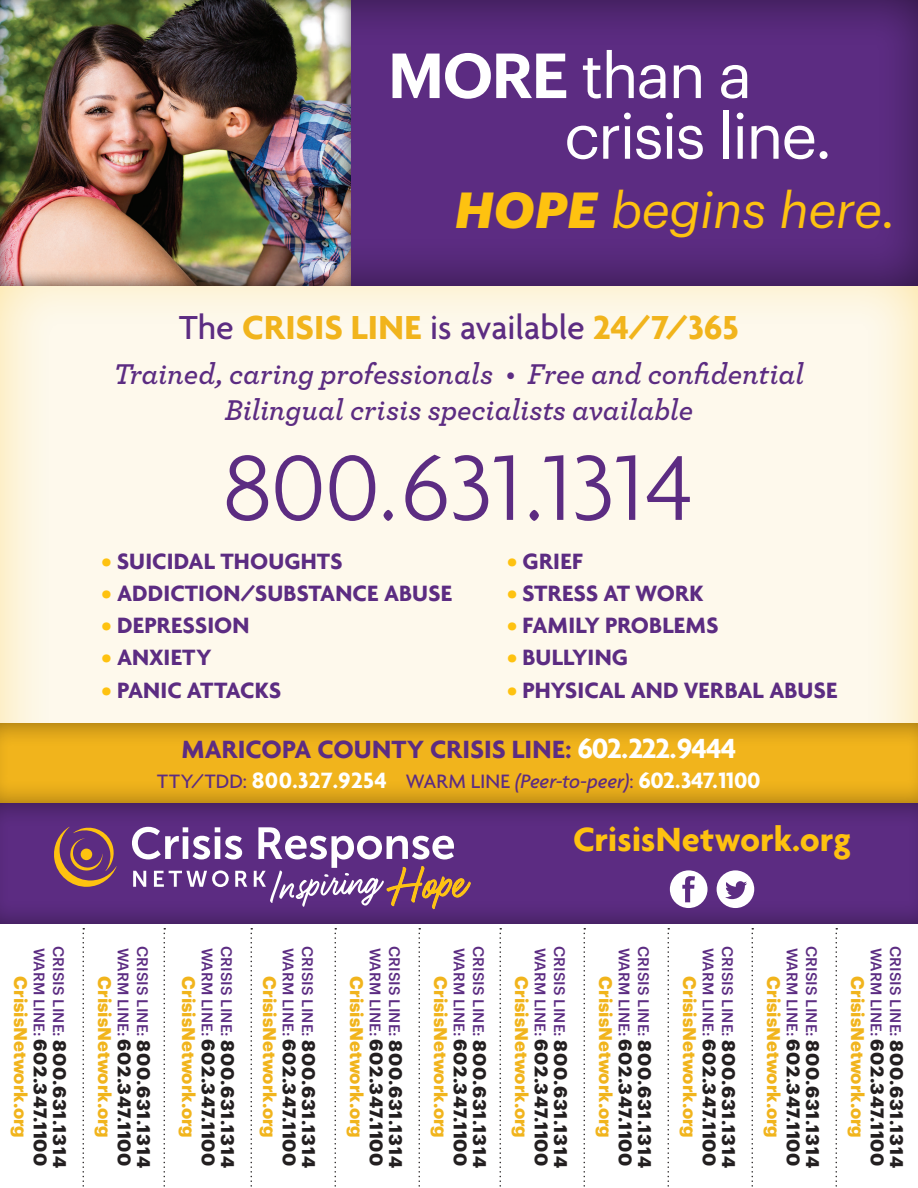
<style>
.page{position:relative;width:918px;height:1188px;background:#fff}
.page>*{position:absolute;margin:0;border:0;box-sizing:border-box;transform-origin:0 0}
.t1{font:300 99.9px "Agenda";letter-spacing:.005em;color:#5c2c82}
.t2{font:62.25px/60.8px "Graphik";letter-spacing:-.03em;color:#fff}
.t3{font:italic 49.65px "Graphik";color:#fec210}
.t4{font:700 36.3px "Agenda";color:#fec210}
.t5{font:700 36px "Agenda";letter-spacing:.01em;color:#f1b41c}
.t6{font:italic 600 30px/36px "Archer";letter-spacing:-.005em;color:#5c2c82;text-align:center}
.t7{font:700 27px "Agenda";letter-spacing:.01em;color:#5c2c82}
.t8{font:700 24px "Agenda";letter-spacing:.005em;color:#5c2c82}
.t9{font:700 24px "Agenda";letter-spacing:.005em;color:#fff}
.t10{font:700 18px/19.5px "Graphik";letter-spacing:.01em;color:#231f20;text-align:center}
.s1{font-weight:600}
.s2{font-weight:700}
.s3{font-weight:500;color:#5c2c82}
.s4{color:#fec210}
.s5{font-size:30px;color:#fff}
.s6{font-weight:500;font-size:21px;color:#5c2c82}
.s7{font-weight:500;font-style:italic;font-size:21px;color:#5c2c82}
.s8{font-weight:500;font-size:15px;color:#5c2c82}
.s9{color:#f1b41c}
</style>
<div class="page">
<svg style="left:82px;top:928px;width:2px;height:259px"></svg>
<svg style="left:164px;top:928px;width:1px;height:259px"></svg>
<svg style="left:250px;top:928px;width:2px;height:259px"></svg>
<svg style="left:334px;top:928px;width:2px;height:259px"></svg>
<svg style="left:418px;top:928px;width:2px;height:259px"></svg>
<svg style="left:500px;top:928px;width:1px;height:259px"></svg>
<svg style="left:584px;top:928px;width:1px;height:259px"></svg>
<svg style="left:668px;top:928px;width:1px;height:259px"></svg>
<svg style="left:752px;top:928px;width:1px;height:259px"></svg>
<svg style="left:836px;top:928px;width:1px;height:259px"></svg>
<div style="left:0;top:254px;width:918px;height:574px;background:#fec210;opacity:.5"></div>
<div style="left:0;top:719px;width:918px;height:86px;background:#231f20;opacity:.5"></div>
<div style="left:0;top:799px;width:918px;height:126px;background:#231f20;opacity:.5"></div>
<div style="left:670px;top:870px;width:38px;height:38px;background:#fff;border-radius:50%"></div>
<svg style="left:682px;top:876px;width:13px;height:26px"></svg>
<div style="left:717px;top:870px;width:37px;height:38px;background:#fff;border-radius:50%"></div>
<svg style="left:725px;top:881px;width:22px;height:18px"></svg>
<svg style="left:133px;top:871px;width:13px;height:16px"></svg>
<svg style="left:154px;top:870px;width:75px;height:17px"></svg>
<svg style="left:235px;top:871px;width:12px;height:16px"></svg>
<svg style="left:132px;top:827px;width:110px;height:32px"></svg>
<svg style="left:254px;top:827px;width:217px;height:82px"></svg>
<svg style="left:52px;top:826px;width:65px;height:61px"></svg>
<div style="left:0;top:0;width:918px;height:286px;background:#231f20;opacity:.75"></div>
<div style="left:0;top:0;width:352px;height:288px;background:#231f20;opacity:.8"></div>
<h2 class="t2" style="left:564px;top:40px;width:269px;text-indent:-177px"><span class="s1">MORE</span> than a crisis line.</h2>
<h3 class="t3" style="left:455px;top:172px;width:443px"><span class="s2">HOPE</span> begins here.</h3>
<h3 class="t5" style="left:179px;top:306px;width:561px"><span class="s3">The</span> CRISIS LINE <span class="s3">is available</span> 24/7/365</h3>
<h3 class="t6" style="left:114px;top:354px;width:692px">Trained, caring professionals • Free and confidential<br>Bilingual crisis specialists available</h3>
<h1 class="t1" style="left:223px;top:429px;width:472px">800.631.1314</h1>
<h3 class="t8" style="left:102px;top:547px;width:242px"><span class="s4">•</span> SUICIDAL THOUGHTS</h3>
<h3 class="t8" style="left:102px;top:579px;width:352px"><span class="s4">•</span> ADDICTION/SUBSTANCE ABUSE</h3>
<h3 class="t8" style="left:102px;top:611px;width:150px"><span class="s4">•</span> DEPRESSION</h3>
<h3 class="t8" style="left:102px;top:643px;width:111px"><span class="s4">•</span> ANXIETY</h3>
<h3 class="t8" style="left:102px;top:675px;width:181px"><span class="s4">•</span> PANIC ATTACKS</h3>
<h3 class="t8" style="left:507px;top:547px;width:78px"><span class="s4">•</span> GRIEF</h3>
<h3 class="t8" style="left:507px;top:579px;width:198px"><span class="s4">•</span> STRESS AT WORK</h3>
<h3 class="t8" style="left:507px;top:611px;width:213px"><span class="s4">•</span> FAMILY PROBLEMS</h3>
<h3 class="t8" style="left:507px;top:643px;width:123px"><span class="s4">•</span> BULLYING</h3>
<h3 class="t8" style="left:507px;top:675px;width:332px"><span class="s4">•</span> PHYSICAL AND VERBAL ABUSE</h3>
<h3 class="t7" style="left:182px;top:733px;width:556px">MARICOPA COUNTY CRISIS LINE: <span class="s5">602.222.9444</span></h3>
<h3 class="t9" style="left:157px;top:766px;width:605px"><span class="s6">TTY/TDD:</span> 800.327.9254 <span class="s6">WARM LINE</span> <span class="s7">(Peer-to-peer)</span><span class="s6">:</span> 602.347.1100</h3>
<h3 class="t4" style="left:573px;top:817px;width:279px">CrisisNetwork.org</h3>
<p class="t10" style="left:71px;top:946px;width:224px;rotate:90deg"><span class="s8">CRISIS LINE:</span> 800.631.1314<br><span class="s8">WARM LINE:</span> 602.347.1100<br><span class="s9">CrisisNetwork.org</span></p>
<p class="t10" style="left:155px;top:946px;width:224px;rotate:90deg"><span class="s8">CRISIS LINE:</span> 800.631.1314<br><span class="s8">WARM LINE:</span> 602.347.1100<br><span class="s9">CrisisNetwork.org</span></p>
<p class="t10" style="left:239px;top:946px;width:224px;rotate:90deg"><span class="s8">CRISIS LINE:</span> 800.631.1314<br><span class="s8">WARM LINE:</span> 602.347.1100<br><span class="s9">CrisisNetwork.org</span></p>
<p class="t10" style="left:320px;top:946px;width:224px;rotate:90deg"><span class="s8">CRISIS LINE:</span> 800.631.1314<br><span class="s8">WARM LINE:</span> 602.347.1100<br><span class="s9">CrisisNetwork.org</span></p>
<p class="t10" style="left:407px;top:946px;width:224px;rotate:90deg"><span class="s8">CRISIS LINE:</span> 800.631.1314<br><span class="s8">WARM LINE:</span> 602.347.1100<br><span class="s9">CrisisNetwork.org</span></p>
<p class="t10" style="left:491px;top:946px;width:224px;rotate:90deg"><span class="s8">CRISIS LINE:</span> 800.631.1314<br><span class="s8">WARM LINE:</span> 602.347.1100<br><span class="s9">CrisisNetwork.org</span></p>
<p class="t10" style="left:572px;top:946px;width:224px;rotate:90deg"><span class="s8">CRISIS LINE:</span> 800.631.1314<br><span class="s8">WARM LINE:</span> 602.347.1100<br><span class="s9">CrisisNetwork.org</span></p>
<p class="t10" style="left:656px;top:946px;width:224px;rotate:90deg"><span class="s8">CRISIS LINE:</span> 800.631.1314<br><span class="s8">WARM LINE:</span> 602.347.1100<br><span class="s9">CrisisNetwork.org</span></p>
<p class="t10" style="left:740px;top:946px;width:224px;rotate:90deg"><span class="s8">CRISIS LINE:</span> 800.631.1314<br><span class="s8">WARM LINE:</span> 602.347.1100<br><span class="s9">CrisisNetwork.org</span></p>
<p class="t10" style="left:824px;top:946px;width:224px;rotate:90deg"><span class="s8">CRISIS LINE:</span> 800.631.1314<br><span class="s8">WARM LINE:</span> 602.347.1100<br><span class="s9">CrisisNetwork.org</span></p>
<p class="t10" style="left:908px;top:946px;width:224px;rotate:90deg"><span class="s8">CRISIS LINE:</span> 800.631.1314<br><span class="s8">WARM LINE:</span> 602.347.1100<br><span class="s9">CrisisNetwork.org</span></p>
</div>
